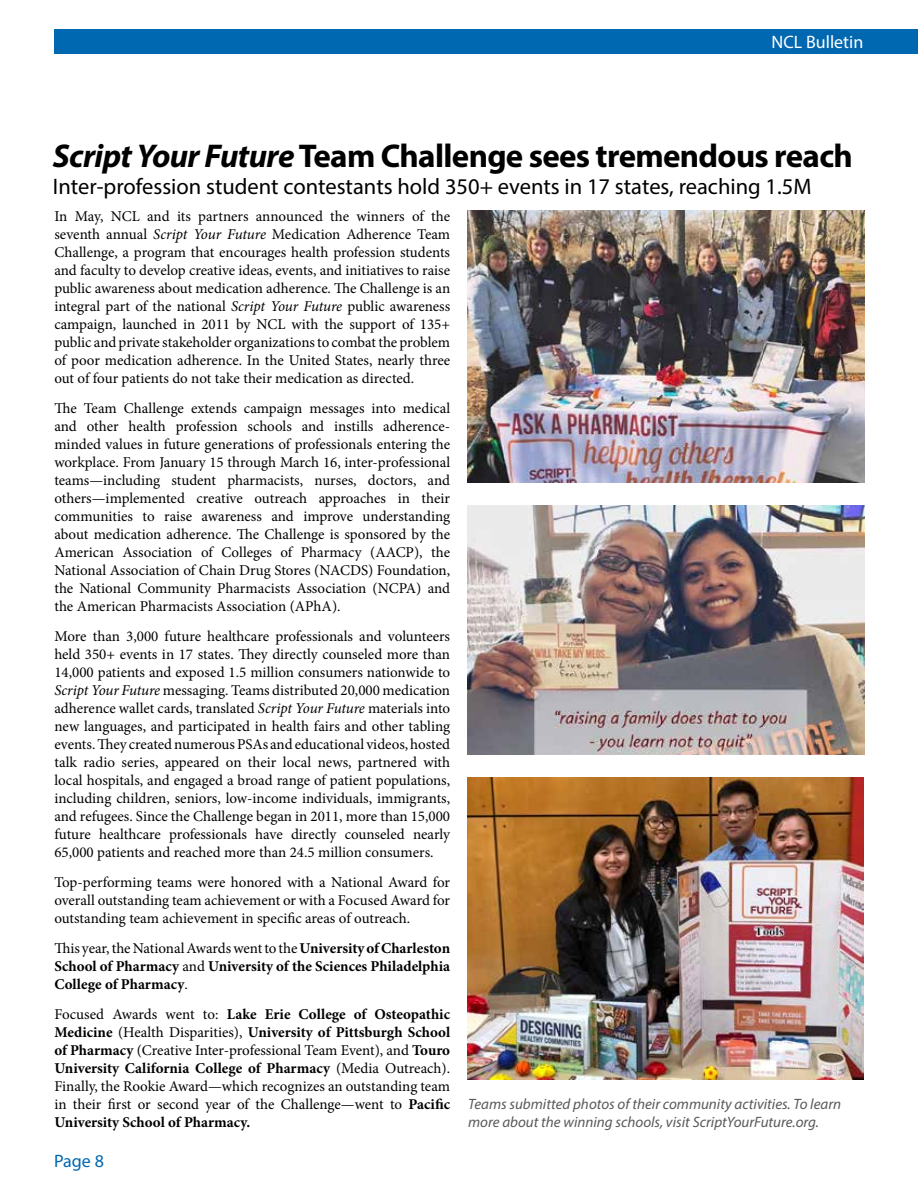
<style>
.page{position:relative;width:918px;height:1188px;background:#fff}
.page>*{position:absolute;margin:0;border:0;box-sizing:border-box;transform-origin:0 0}
.t1{font:700 33px "Myriad Pro";letter-spacing:-.02em;color:#000}
.t2{font:22.5px "Myriad Pro";color:#000}
.t3{font:18px "Myriad Pro";color:#fff}
.t4{font:18px "Myriad Pro";color:#0067b1}
.t5{font:15px/18px "Minion Pro";color:#000;text-align:justify}
.t6{font:700 15px/18px "Minion Pro";color:#000;text-align:justify}
.t7{font:italic 15px/18px "Myriad Pro";color:#58595b}
.s1{font-style:italic}
.s2{font-weight:400}
.s3{font-weight:700}
</style>
<div class="page">
<div style="left:54px;top:30px;width:864px;height:24px;background:#0067b1"></div>
<img style="left:467px;top:211px;width:397px;height:272px">
<img style="left:468px;top:506px;width:396px;height:248px">
<img style="left:467px;top:778px;width:396px;height:302px">
<p class="t3" style="left:772px;top:31px;width:93px">NCL Bulletin</p>
<h1 class="t1" style="left:53px;top:134px;width:802px"><span class="s1">Script Your Future</span> Team Challenge sees tremendous reach</h1>
<h2 class="t2" style="left:53px;top:172px;width:760px">Inter-profession student contestants hold 350+ events in 17 states, reaching 1.5M</h2>
<p class="t5" style="left:54px;top:208px;width:397px">In May, NCL and its partners announced the winners of the seventh annual <span class="s1">Script Your Future</span> Medication Adherence Team Challenge, a program that encourages health profession students and faculty to develop creative ideas, events, and initiatives to raise public awareness about medication adherence. The Challenge is an integral part of the national <span class="s1">Script Your Future</span> public awareness campaign, launched in 2011 by NCL with the support of 135+ public and private stakeholder organizations to combat the problem of poor medication adherence. In the United States, nearly three out of four patients do not take their medication as directed.</p>
<p class="t5" style="left:54px;top:400px;width:397px">The Team Challenge extends campaign messages into medical and other health profession schools and instills adherence&shy;minded values in future generations of professionals entering the workplace. From January 15 through March 16, inter-professional teams—including student pharmacists, nurses, doctors, and others—implemented creative outreach approaches in their communities to raise awareness and improve understanding about medication adherence. The Challenge is sponsored by the American Association of Colleges of Pharmacy (AACP), the National Association of Chain Drug Stores (NACDS) Foundation, the National Community Pharmacists Association (NCPA) and the American Pharmacists Association (APhA).</p>
<p class="t5" style="left:54px;top:628px;width:397px">More than 3,000 future healthcare professionals and volunteers held 350+ events in 17 states. They directly counseled more than 14,000 patients and exposed 1.5 million consumers nationwide to <span class="s1">Script Your Future</span> messaging. Teams distributed 20,000 medication adherence wallet cards, translated <span class="s1">Script Your Future</span> materials into new languages, and participated in health fairs and other tabling events. They created numerous PSAs and educational videos, hosted talk radio series, appeared on their local news, partnered with local hospitals, and engaged a broad range of patient populations, including children, seniors, low-income individuals, immigrants, and refugees. Since the Challenge began in 2011, more than 15,000 future healthcare professionals have directly counseled nearly 65,000 patients and reached more than 24.5 million consumers.</p>
<p class="t5" style="left:54px;top:874px;width:397px">Top-performing teams were honored with a National Award for overall outstanding team achievement or with a Focused Award for outstanding team achievement in specific areas of outreach.</p>
<p class="t6" style="left:54px;top:940px;width:397px"><span class="s2">This year, the National Awards went to the</span> University of Charleston School of Pharmacy <span class="s2">and</span> University of the Sciences Philadelphia College of Pharmacy<span class="s2">.</span></p>
<p class="t5" style="left:54px;top:1006px;width:397px">Focused Awards went to: <span class="s3">Lake Erie College of Osteopathic Medicine</span> (Health Disparities), <span class="s3">University of Pittsburgh School of Pharmacy</span> (Creative Inter-professional Team Event), and <span class="s3">Touro University California College of Pharmacy</span> (Media Outreach).<br>Finally, the Rookie Award—which recognizes an outstanding team in their first or second year of the Challenge—went to <span class="s3">Pacific University School of Pharmacy.</span></p>
<p class="t4" style="left:54px;top:1150px;width:51px">Page 8</p>
<p class="t7" style="left:468px;top:1095px;width:374px">Teams submitted photos of their community activities. To learn more about the winning schools, visit ScriptYourFuture.org.</p>
</div>
